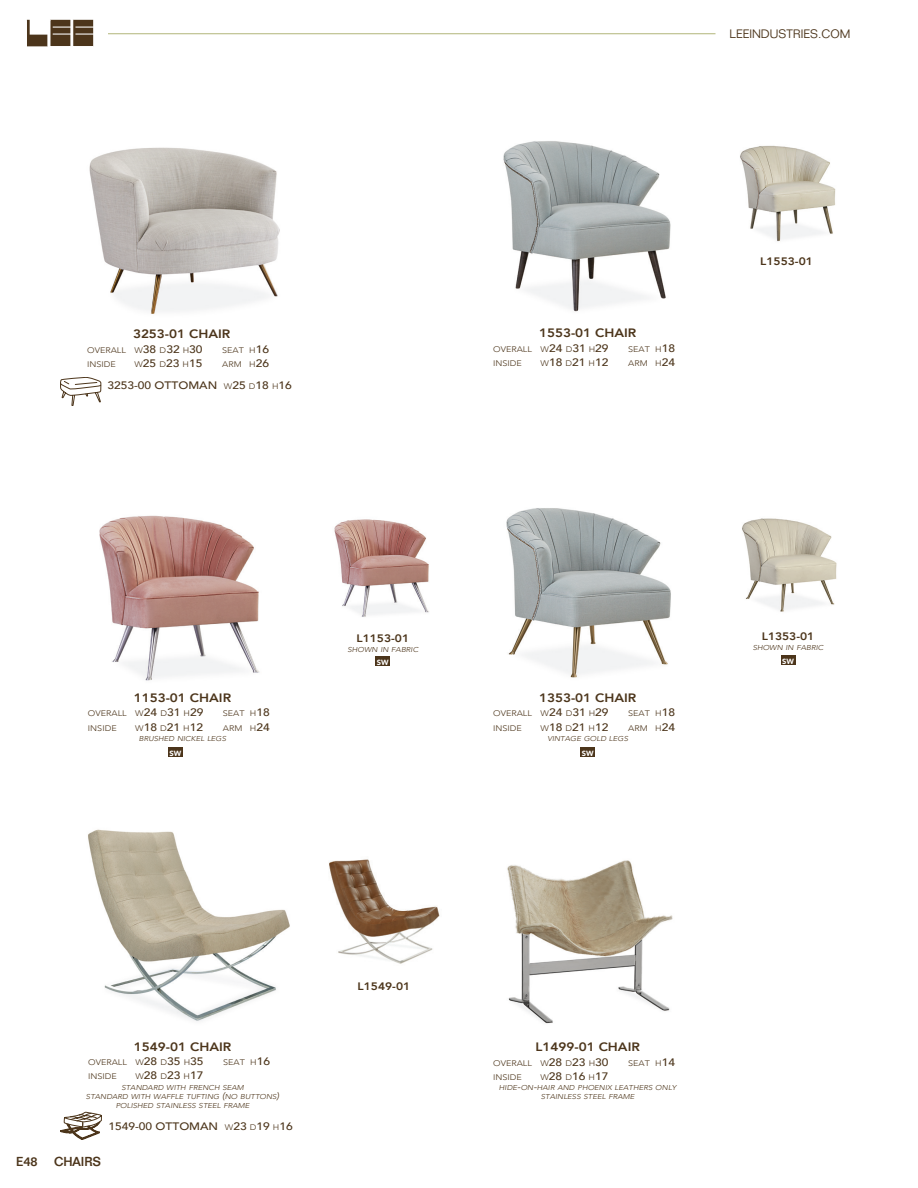
<style>
.page{position:relative;width:918px;height:1188px;background:#fff}
.page>*{position:absolute;margin:0;border:0;box-sizing:border-box;transform-origin:0 0}
.t1{font:500 12.75px "Folio";color:#4c351b}
.t2{font:800 12.15px "Avenir";color:#4c351b;scale:1.11 1}
.t3{font:300 12px "Folio";color:#4c351b}
.t4{font:500 10.8px "Avenir";color:#4c351b;scale:1.11 1}
.t5{font:800 10.8px "Avenir";color:#4c351b;scale:1.11 1}
.t6{font:300 8.1px "Avenir";color:#4c351b;scale:1.11 1}
.t7{font:900 7.5px "Avenir";color:#fff}
.t8{font:italic 300 7.05px/9px "Avenir";color:#4c351b;text-align:center;scale:1.11 1}
.s1{font-weight:500;font-size:10.8px}
.s2{font-weight:300;font-size:8.1px}
.s3{font-style:inherit}
.s4{font-size:9.45px}
</style>
<div class="page">
<hr style="left:108px;top:33px;width:608px;height:1px;background:#b1b579">
<svg style="left:26px;top:20px;width:67px;height:27px"></svg>
<img style="left:89px;top:147px;width:191px;height:167px">
<img style="left:507px;top:860px;width:166px;height:164px">
<img style="left:329px;top:859px;width:111px;height:105px">
<svg style="left:60px;top:1112px;width:42px;height:28px"></svg>
<img style="left:88px;top:829px;width:202px;height:192px">
<img style="left:506px;top:508px;width:165px;height:170px">
<img style="left:503px;top:141px;width:168px;height:171px">
<img style="left:742px;top:518px;width:95px;height:94px">
<img style="left:740px;top:145px;width:96px;height:97px">
<div style="left:781px;top:655px;width:14px;height:10px;background:#4c351b"></div>
<img style="left:99px;top:515px;width:161px;height:166px">
<img style="left:334px;top:519px;width:95px;height:98px">
<div style="left:376px;top:657px;width:14px;height:9px;background:#4c351b"></div>
<svg style="left:60px;top:377px;width:41px;height:29px"></svg>
<div style="left:580px;top:747px;width:15px;height:10px;background:#4c351b"></div>
<div style="left:168px;top:747px;width:15px;height:10px;background:#4c351b"></div>
<h2 class="t2" style="left:133px;top:324px;width:89px">3253-01 CHAIR</h2>
<p class="t6" style="left:87px;top:345px;width:105px">OVERALL W<span class="s1">38</span> D<span class="s1">32</span> H<span class="s1">30</span></p>
<p class="t6" style="left:222px;top:345px;width:44px">SEAT H<span class="s1">16</span></p>
<p class="t6" style="left:87px;top:359px;width:27px">INSIDE</p>
<h3 class="t4" style="left:134px;top:354px;width:63px"><span class="s2">W</span>25 <span class="s2">D</span>23 <span class="s2">H</span>15</h3>
<p class="t6" style="left:222px;top:359px;width:44px">ARM H<span class="s1">26</span></p>
<h3 class="t4" style="left:107px;top:376px;width:168px">3253-00 <span class="s3">OTTOMAN</span> <span class="s2">W</span>25 <span class="s2">D</span>18 <span class="s2">H</span>16</h3>
<h3 class="t3" style="left:730px;top:27px;width:122px">LEEINDUSTRIES.COM</h3>
<h2 class="t2" style="left:539px;top:324px;width:89px">1553-01 CHAIR</h2>
<p class="t6" style="left:493px;top:344px;width:105px">OVERALL W<span class="s1">24</span> D<span class="s1">31</span> H<span class="s1">29</span></p>
<p class="t6" style="left:628px;top:344px;width:44px">SEAT H<span class="s1">18</span></p>
<p class="t6" style="left:493px;top:359px;width:27px">INSIDE</p>
<h3 class="t4" style="left:541px;top:353px;width:63px"><span class="s2">W</span>18 <span class="s2">D</span>21 <span class="s2">H</span>12</h3>
<p class="t6" style="left:628px;top:359px;width:44px">ARM H<span class="s1">24</span></p>
<h3 class="t5" style="left:760px;top:253px;width:49px">L1553-01</h3>
<h2 class="t2" style="left:134px;top:688px;width:89px">1153-01 CHAIR</h2>
<p class="t6" style="left:88px;top:709px;width:105px">OVERALL W<span class="s1">24</span> D<span class="s1">31</span> H<span class="s1">29</span></p>
<p class="t6" style="left:223px;top:709px;width:44px">SEAT H<span class="s1">18</span></p>
<p class="t6" style="left:88px;top:723px;width:27px">INSIDE</p>
<h3 class="t4" style="left:135px;top:718px;width:63px"><span class="s2">W</span>18 <span class="s2">D</span>21 <span class="s2">H</span>12</h3>
<p class="t6" style="left:223px;top:723px;width:44px">ARM H<span class="s1">24</span></p>
<p class="t8" style="left:139px;top:734px;width:80px">BRUSHED NICKEL LEGS</p>
<h3 class="t5" style="left:357px;top:630px;width:49px">L1153-01</h3>
<p class="t8" style="left:347px;top:645px;width:65px">SHOWN IN FABRIC</p>
<p class="t7" style="left:377px;top:656px;width:13px">SW</p>
<h2 class="t2" style="left:539px;top:688px;width:89px">1353-01 CHAIR</h2>
<p class="t6" style="left:493px;top:709px;width:105px">OVERALL W<span class="s1">24</span> D<span class="s1">31</span> H<span class="s1">29</span></p>
<p class="t6" style="left:628px;top:709px;width:44px">SEAT H<span class="s1">18</span></p>
<p class="t6" style="left:493px;top:723px;width:27px">INSIDE</p>
<h3 class="t4" style="left:541px;top:718px;width:63px"><span class="s2">W</span>18 <span class="s2">D</span>21 <span class="s2">H</span>12</h3>
<p class="t6" style="left:628px;top:723px;width:44px">ARM H<span class="s1">24</span></p>
<p class="t8" style="left:547px;top:734px;width:74px">VINTAGE GOLD LEGS</p>
<p class="t7" style="left:170px;top:747px;width:13px">SW</p>
<p class="t7" style="left:582px;top:747px;width:13px">SW</p>
<h3 class="t5" style="left:762px;top:628px;width:49px">L1353-01</h3>
<p class="t8" style="left:753px;top:643px;width:65px">SHOWN IN FABRIC</p>
<p class="t7" style="left:782px;top:655px;width:13px">SW</p>
<h2 class="t2" style="left:134px;top:1037px;width:89px">1549-01 CHAIR</h2>
<p class="t6" style="left:88px;top:1057px;width:105px">OVERALL W<span class="s1">28</span> D<span class="s1">35</span> H<span class="s1">35</span></p>
<p class="t6" style="left:223px;top:1057px;width:44px">SEAT H<span class="s1">16</span></p>
<p class="t6" style="left:88px;top:1072px;width:27px">INSIDE</p>
<h3 class="t4" style="left:135px;top:1066px;width:63px"><span class="s2">W</span>28 <span class="s2">D</span>23 <span class="s2">H</span>17</h3>
<p class="t8" style="left:86px;top:1083px;width:176px">STANDARD WITH FRENCH SEAM<br>STANDARD WITH WAFFLE TUFTING <span class="s4">(</span>NO BUTTONS<span class="s4">)<br></span>POLISHED STAINLESS STEEL FRAME</p>
<h3 class="t4" style="left:108px;top:1117px;width:168px">1549-00 <span class="s3">OTTOMAN</span> <span class="s2">W</span>23 <span class="s2">D</span>19 <span class="s2">H</span>16</h3>
<h1 class="t1" style="left:16px;top:1154px;width:23px">E48</h1>
<h1 class="t1" style="left:54px;top:1154px;width:48px">CHAIRS</h1>
<h3 class="t5" style="left:358px;top:978px;width:49px">L1549-01</h3>
<h2 class="t2" style="left:535px;top:1037px;width:96px">L1499-01 CHAIR</h2>
<p class="t6" style="left:493px;top:1058px;width:105px">OVERALL W<span class="s1">28</span> D<span class="s1">23</span> H<span class="s1">30</span></p>
<p class="t6" style="left:628px;top:1058px;width:44px">SEAT H<span class="s1">14</span></p>
<p class="t6" style="left:493px;top:1072px;width:27px">INSIDE</p>
<h3 class="t4" style="left:540px;top:1067px;width:63px"><span class="s2">W</span>28 <span class="s2">D</span>16 <span class="s2">H</span>17</h3>
<p class="t8" style="left:499px;top:1084px;width:161px">HIDE<span class="s4">-</span>ON<span class="s4">-</span>HAIR AND PHOENIX LEATHERS ONLY<br>STAINLESS STEEL FRAME</p>
</div>
